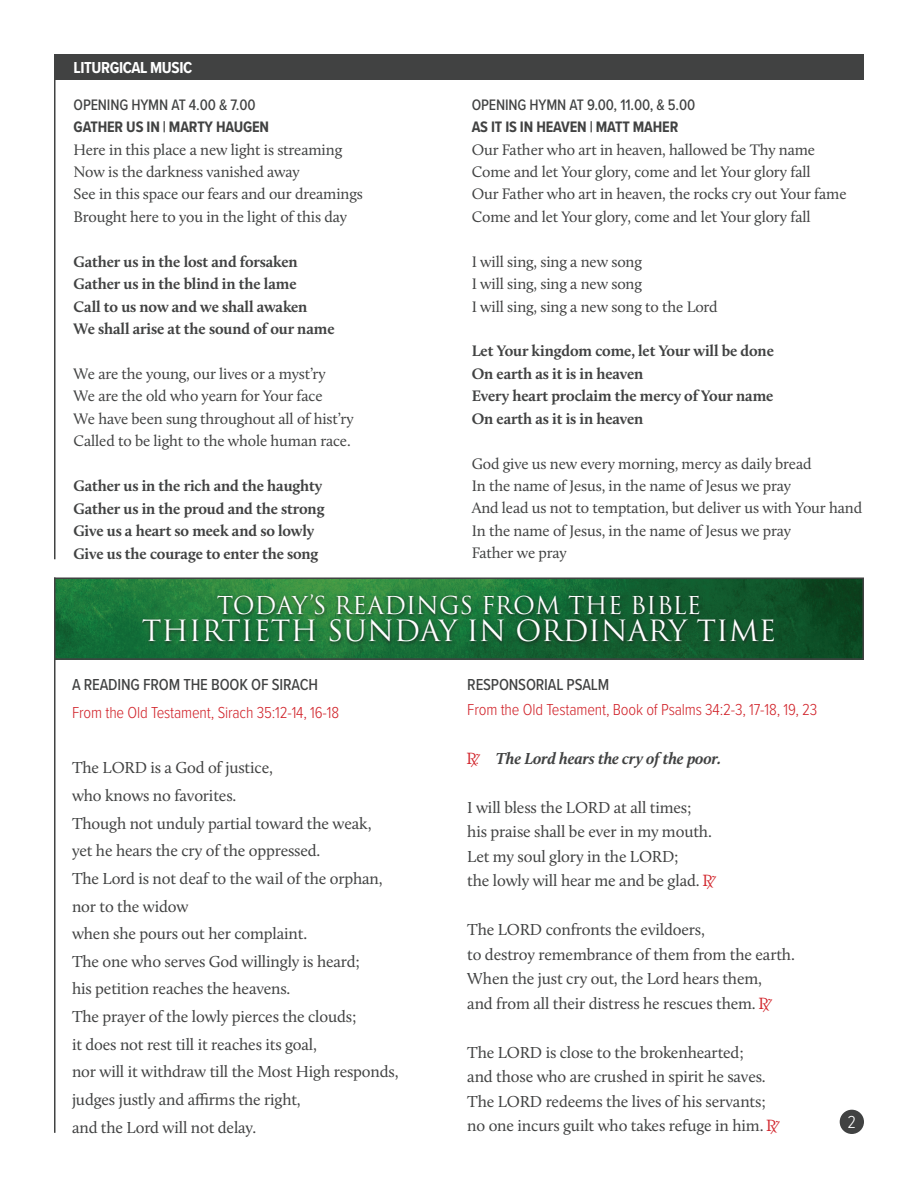
<style>
.page{position:relative;width:918px;height:1188px;background:#fff}
.page>*{position:absolute;margin:0;border:0;box-sizing:border-box;transform-origin:0 0}
.t1{font:28.5px "Trajan Pro 3";color:#fff}
.t2{font:24px "Trajan Pro 3";color:#fff}
.t3{font:300 18px "Proxima Nova Cond";color:#fff}
.t4{font:16.5px/27.6px "Calluna";letter-spacing:-.01em;color:#414242}
.t5{font:300 16.5px "Proxima Nova Cond";letter-spacing:-.01em;color:#d1232a}
.t6{font:500 16.5px "Proxima Nova Cond";letter-spacing:-.01em;color:#414242}
.t7{font:italic 700 16.5px "Calluna";letter-spacing:-.01em;color:#414242}
.t8{font:700 16.5px "Proxima Nova Cond";letter-spacing:-.025em;color:#fff}
.t9{font:15.75px/22.5px "Calluna";letter-spacing:-.01em;color:#414242}
.t10{font:700 15.75px/22.5px "Calluna";letter-spacing:-.01em;color:#414242}
.t11{font:500 15.75px "Proxima Nova Cond";letter-spacing:-.01em;color:#414242}
.t12{font:700 15.75px "Proxima Nova Cond";letter-spacing:-.01em;color:#414242}
.s1{font-family:"liturgy";font-weight:400;font-style:normal;color:#d1232a}
.s2{font-family:"liturgy";color:#d1232a}
</style>
<div class="page">
<div style="left:54px;top:54px;width:810px;height:25px;background:#414242"></div>
<hr style="left:54px;top:54px;width:2px;height:505px;background:#414242">
<div style="left:840px;top:1110px;width:24px;height:24px;background:#414242;border-radius:50%"></div>
<hr style="left:54px;top:578px;width:2px;height:555px;background:#414242">
<img style="left:57px;top:581px;width:804px;height:76px">
<div style="left:54px;top:578px;width:810px;height:82px;border:2px solid #414242"></div>
<div style="left:140px;top:593px;width:638px;height:53px;background:#231f20;opacity:.75"></div>
<p class="t8" style="left:74px;top:55px;width:120px">LITURGICAL MUSIC</p>
<p class="t11" style="left:74px;top:93px;width:183px">OPENING HYMN AT 4.00 &amp; 7.00</p>
<p class="t12" style="left:74px;top:115px;width:197px">GATHER US IN | MARTY HAUGEN</p>
<p class="t9" style="left:74px;top:138px;width:291px">Here in this place a new light is streaming Now is the darkness vanished away<br>See in this space our fears and our dreamings Brought here to you in the light of this day</p>
<p class="t10" style="left:74px;top:250px;width:263px">Gather us in the lost and forsaken Gather us in the blind in the lame<br>Call to us now and we shall awaken<br>We shall arise at the sound of our name</p>
<p class="t9" style="left:74px;top:362px;width:281px">We are the young, our lives or a myst’ry<br>We are the old who yearn for Your face<br>We have been sung throughout all of hist’ry Called to be light to the whole human race.</p>
<p class="t10" style="left:74px;top:474px;width:252px">Gather us in the rich and the haughty Gather us in the proud and the strong Give us a heart so meek and so lowly Give us the courage to enter the song</p>
<p class="t11" style="left:472px;top:93px;width:225px">OPENING HYMN AT 9.00, 11.00, &amp; 5.00</p>
<p class="t12" style="left:472px;top:115px;width:208px">AS IT IS IN HEAVEN | MATT MAHER</p>
<p class="t9" style="left:472px;top:138px;width:376px">Our Father who art in heaven, hallowed be Thy name Come and let Your glory, come and let Your glory fall<br>Our Father who art in heaven, the rocks cry out Your fame Come and let Your glory, come and let Your glory fall</p>
<p class="t9" style="left:472px;top:250px;width:248px">I will sing, sing a new song<br>I will sing, sing a new song<br>I will sing, sing a new song to the Lord</p>
<p class="t10" style="left:472px;top:340px;width:304px">Let Your kingdom come, let Your will be done On earth as it is in heaven<br>Every heart proclaim the mercy of Your name On earth as it is in heaven</p>
<p class="t9" style="left:472px;top:452px;width:392px">God give us new every morning, mercy as daily bread<br>In the name of Jesus, in the name of Jesus we pray<br>And lead us not to temptation, but deliver us with Your hand In the name of Jesus, in the name of Jesus we pray<br>Father we pray</p>
<h2 class="t2" style="left:217px;top:589px;width:486px">TODAY’S READINGS FROM THE BIBLE</h2>
<h1 class="t1" style="left:142px;top:611px;width:636px">THIRTIETH SUNDAY IN ORDINARY TIME</h1>
<p class="t6" style="left:72px;top:673px;width:248px">A READING FROM THE BOOK OF SIRACH</p>
<p class="t5" style="left:72px;top:700px;width:269px">From the Old Testament, Sirach 35:12-14, 16-18</p>
<p class="t4" style="left:72px;top:754px;width:328px">The LORD is a God of justice,<br>who knows no favorites.<br>Though not unduly partial toward the weak,<br>yet he hears the cry of the oppressed.<br>The Lord is not deaf to the wail of the orphan, nor to the widow<br>when she pours out her complaint.<br>The one who serves God willingly is heard;<br>his petition reaches the heavens.<br>The prayer of the lowly pierces the clouds;<br>it does not rest till it reaches its goal,<br>nor will it withdraw till the Most High responds, judges justly and affirms the right,<br>and the Lord will not delay.</p>
<p class="t6" style="left:467px;top:673px;width:143px">RESPONSORIAL PSALM</p>
<p class="t5" style="left:467px;top:697px;width:352px">From the Old Testament, Book of Psalms 34:2-3, 17-18, 19, 23</p>
<p class="t7" style="left:467px;top:748px;width:255px"><span class="s1">R.</span> The Lord hears the cry of the poor.</p>
<p class="t4" style="left:467px;top:795px;width:247px;line-height:24.5px">I will bless the LORD at all times; his praise shall be ever in my mouth.<br>Let my soul glory in the LORD;<br>the lowly will hear me and be glad. <span class="s2">R</span></p>
<p class="t4" style="left:467px;top:918px;width:329px;line-height:24.5px">The LORD confronts the evildoers,<br>to destroy remembrance of them from the earth.<br>When the just cry out, the Lord hears them,<br>and from all their distress he rescues them. <span class="s2">R</span></p>
<p class="t4" style="left:467px;top:1040px;width:311px;line-height:24.5px">The LORD is close to the brokenhearted;<br>and those who are crushed in spirit he saves.<br>The LORD redeems the lives of his servants; no one incurs guilt who takes refuge in him. <span class="s2">R</span></p>
<p class="t3" style="left:848px;top:1109px;width:10px">2</p>
</div>
